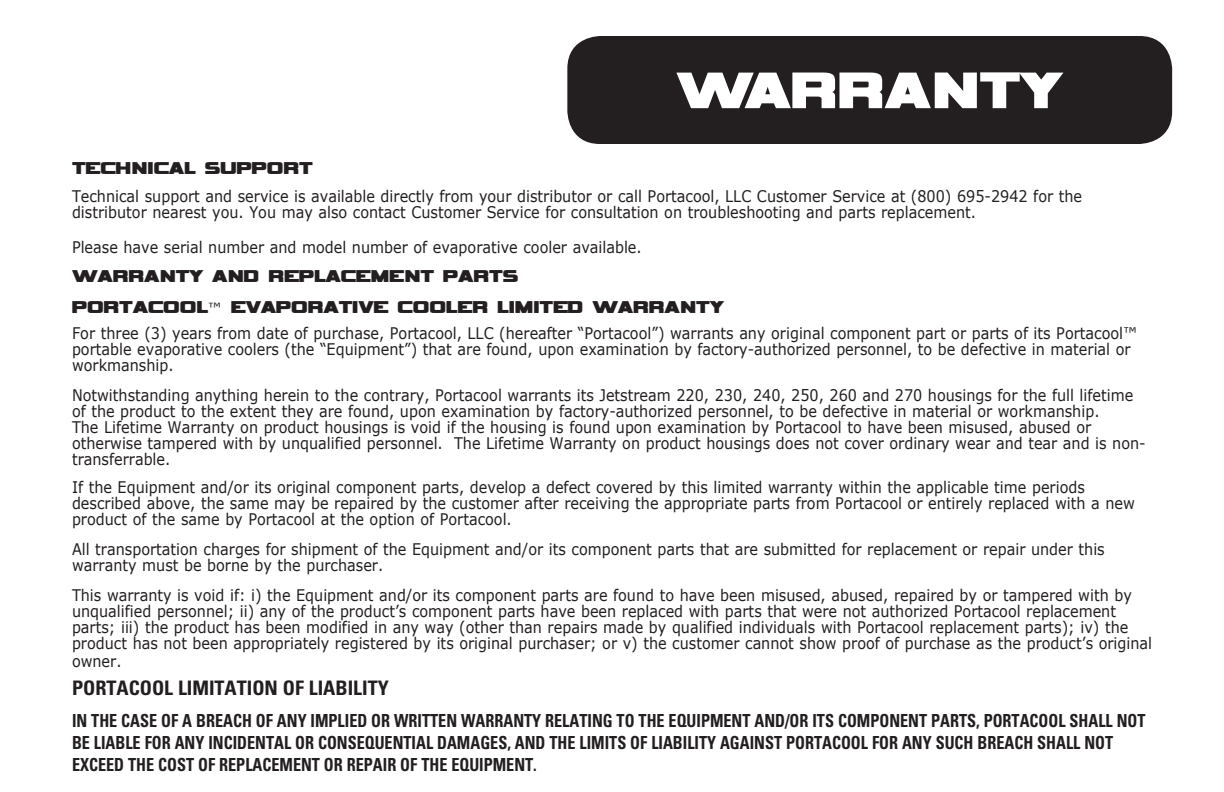
<style>
.page{position:relative;width:1224px;height:792px;background:#fff}
.page>*{position:absolute;margin:0;border:0;box-sizing:border-box;transform-origin:0 0}
.t1{font:72px "Vipnagorgialla";color:#fff}
.t2{font:24px/30.8px "Vipnagorgialla";color:#231f20}
.t3{font:700 condensed 20px "Univers";color:#231f20}
.t4{font:700 condensed 18px/22px "Univers";color:#231f20;scale:.9 1}
.t5{font:16px/16px "Verdana";color:#231f20;scale:.9 1}
.s1{font-family:"Verdana";font-size:14px}
</style>
<div class="page">
<div style="left:567px;top:36px;width:605px;height:108px;background:#231f20;border-radius:33px"></div>
<h1 class="t1" style="left:676px;top:60px;width:387px">WARRANTY</h1>
<h2 class="t2" style="left:72px;top:152px;width:242px">TECHNICAL SUPPORT</h2>
<p class="t5" style="left:72px;top:189px;width:1124px">Technical support and service is available directly from your distributor or call Portacool, LLC Customer Service at (800) 695-2942 for the distributor nearest you. You may also contact Customer Service for consultation on troubleshooting and parts replacement.</p>
<p class="t5" style="left:72px;top:241px;width:635px">Please have serial number and model number of evaporative cooler available.</p>
<h2 class="t2" style="left:72px;top:260px;width:653px">WARRANTY AND REPLACEMENT PARTS<br>PORTACOOL<span class="s1">™</span> EVAPORATIVE COOLER LIMITED WARRANTY</h2>
<p class="t5" style="left:72px;top:326px;width:1185px">For three (3) years from date of purchase, Portacool, LLC (hereafter “Portacool”) warrants any original component part or parts of its Portacool™ portable evaporative coolers (the “Equipment”) that are found, upon examination by factory-authorized personnel, to be defective in material or workmanship.</p>
<p class="t5" style="left:72px;top:387px;width:1195px">Notwithstanding anything herein to the contrary, Portacool warrants its Jetstream 220, 230, 240, 250, 260 and 270 housings for the full lifetime of the product to the extent they are found, upon examination by factory-authorized personnel, to be defective in material or workmanship.<br>The Lifetime Warranty on product housings is void if the housing is found upon examination by Portacool to have been misused, abused or otherwise tampered with by unqualified personnel. The Lifetime Warranty on product housings does not cover ordinary wear and tear and is non&shy;transferrable.</p>
<p class="t5" style="left:72px;top:480px;width:1183px">If the Equipment and/or its original component parts, develop a defect covered by this limited warranty within the applicable time periods described above, the same may be repaired by the customer after receiving the appropriate parts from Portacool or entirely replaced with a new product of the same by Portacool at the option of Portacool.</p>
<p class="t5" style="left:72px;top:542px;width:1149px">All transportation charges for shipment of the Equipment and/or its component parts that are submitted for replacement or repair under this warranty must be borne by the purchaser.</p>
<p class="t5" style="left:72px;top:588px;width:1202px">This warranty is void if: i) the Equipment and/or its component parts are found to have been misused, abused, repaired by or tampered with by unqualified personnel; ii) any of the product’s component parts have been replaced with parts that were not authorized Portacool replacement parts; iii) the product has been modified in any way (other than repairs made by qualified individuals with Portacool replacement parts); iv) the product has not been appropriately registered by its original purchaser; or v) the customer cannot show proof of purchase as the product’s original</p>
<p class="t5" style="left:72px;top:654px;width:57px">owner.</p>
<p class="t3" style="left:72px;top:680px;width:318px">PORTACOOL LIMITATION OF LIABILITY</p>
<p class="t4" style="left:72px;top:710px;width:1194px">IN THE CASE OF A BREACH OF ANY IMPLIED OR WRITTEN WARRANTY RELATING TO THE EQUIPMENT AND/OR ITS COMPONENT PARTS, PORTACOOL SHALL NOT<br>BE LIABLE FOR ANY INCIDENTAL OR CONSEQUENTIAL DAMAGES, AND THE LIMITS OF LIABILITY AGAINST PORTACOOL FOR ANY SUCH BREACH SHALL NOT<br>EXCEED THE COST OF REPLACEMENT OR REPAIR OF THE EQUIPMENT.</p>
</div>
